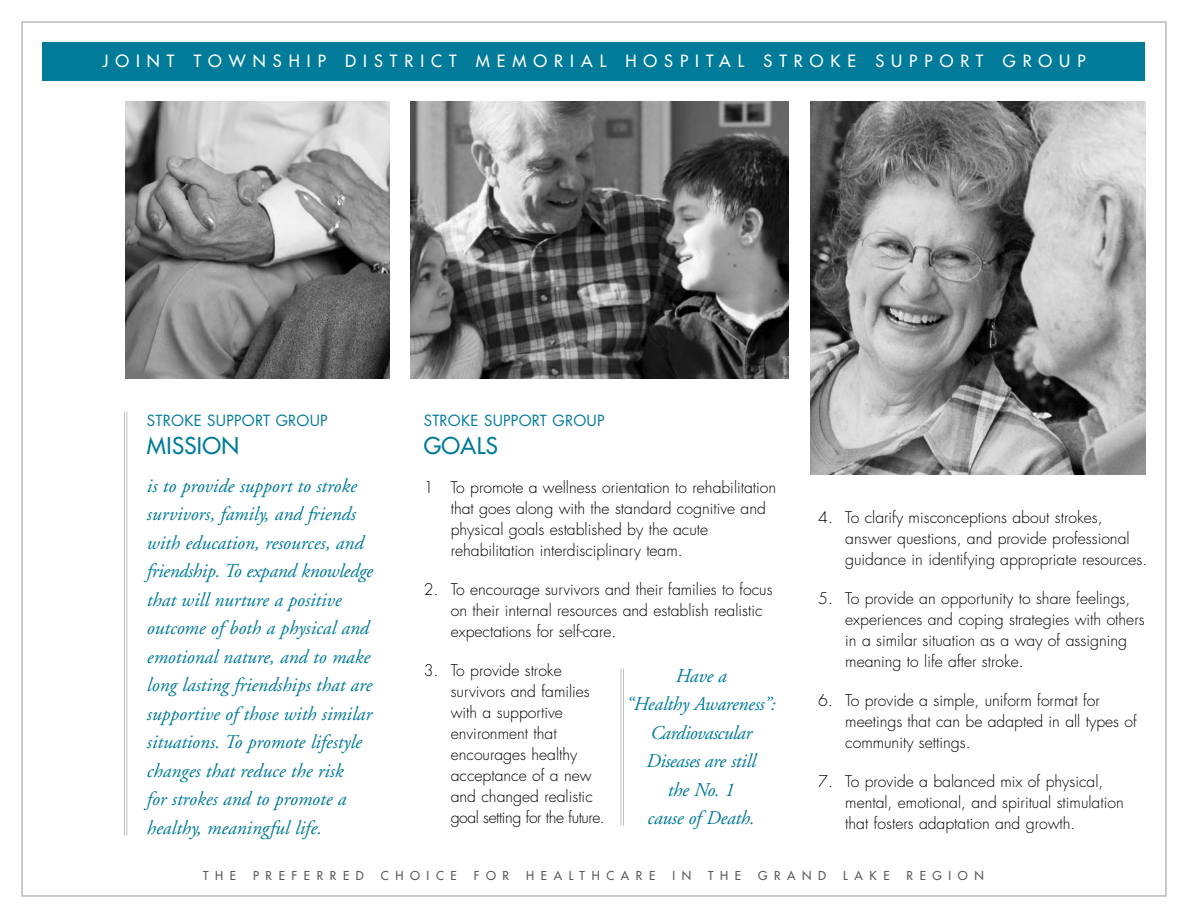
<style>
.page{position:relative;width:1188px;height:918px;background:#fff}
.page>*{position:absolute;margin:0;border:0;box-sizing:border-box;transform-origin:0 0}
.t1{font:22.5px "Futura";letter-spacing:.015em;color:#007b9a}
.t2{font:italic 19.5px/28.5px "Adobe Garamond";color:#007b9a}
.t3{font:16.5px "Futura";letter-spacing:.425em;color:#fff}
.t4{font:300 15.75px/21px "Futura";color:#000}
.t5{font:15px "Futura";letter-spacing:.015em;color:#007b9a}
.t6{font:12px "Futura";letter-spacing:.55em;color:#58595b}
</style>
<div class="page">
<div style="left:43px;top:42px;width:1102px;height:39px;background:#007b9a"></div>
<img style="left:810px;top:102px;width:336px;height:373px">
<hr style="left:127px;top:412px;width:1px;height:423px;background:#bcbdbf">
<hr style="left:124px;top:412px;width:1px;height:423px;background:#bcbdbf">
<hr style="left:623px;top:669px;width:1px;height:156px;background:#bcbdbf">
<hr style="left:621px;top:669px;width:1px;height:156px;background:#bcbdbf">
<img style="left:410px;top:102px;width:379px;height:276px">
<img style="left:126px;top:102px;width:263px;height:276px">
<p class="t3" style="left:102px;top:50px;width:70px">JO INT</p>
<p class="t3" style="left:194px;top:50px;width:15px">TO</p>
<p class="t3" style="left:229px;top:50px;width:226px">WNSHIP DIST RICT</p>
<p class="t3" style="left:476px;top:50px;width:55px">MEMO</p>
<p class="t3" style="left:554px;top:50px;width:427px">RIAL HO SPIT AL ST RO KE SUPPO RT</p>
<p class="t3" style="left:1003px;top:50px;width:84px">GRO UP</p>
<p class="t5" style="left:147px;top:410px;width:182px">STROKE SUPPORT GROUP</p>
<h1 class="t1" style="left:147px;top:431px;width:94px">MISSION</h1>
<p class="t2" style="left:147px;top:472px;width:227px">is to provide support to stroke survivors, family, and friends with education, resources, and friendship. To expand knowledge that will nurture a positive outcome of both a physical and emotional nature, and to make long lasting friendships that are supportive of those with similar situations. To promote lifestyle changes that reduce the risk<br>for strokes and to promote a healthy, meaningful life.</p>
<p class="t5" style="left:424px;top:410px;width:182px">STROKE SUPPORT GROUP</p>
<h1 class="t1" style="left:424px;top:431px;width:76px">GOALS</h1>
<p class="t4" style="left:451px;top:477px;width:327px;text-indent:-27px">1 To promote a wellness orientation to rehabilitation that goes along with the standard cognitive and physical goals established by the acute rehabilitation interdisciplinary team.</p>
<p class="t4" style="left:451px;top:579px;width:323px;text-indent:-27px">2. To encourage survivors and their families to focus on their internal resources and establish realistic expectations for self-care.</p>
<p class="t4" style="left:451px;top:660px;width:156px;text-indent:-27px">3. To provide stroke survivors and families with a supportive environment that encourages healthy acceptance of a new and changed realistic goal setting for the future.</p>
<p class="t2" style="left:627px;top:662px;width:151px;text-align:center">Have a<br>“Healthy Awareness”:<br>Cardiovascular<br>Diseases are still<br>the No. 1<br>cause of Death.</p>
<p class="t4" style="left:845px;top:507px;width:303px;text-indent:-27px">4. To clarify misconceptions about strokes, answer questions, and provide professional guidance in identifying appropriate resources.</p>
<p class="t4" style="left:845px;top:588px;width:301px;text-indent:-27px">5. To provide an opportunity to share feelings, experiences and coping strategies with others in a similar situation as a way of assigning meaning to life after stroke.</p>
<p class="t4" style="left:845px;top:690px;width:293px;text-indent:-27px">6. To provide a simple, uniform format for meetings that can be adapted in all types of community settings.</p>
<p class="t4" style="left:845px;top:771px;width:280px;text-indent:-27px">7. To provide a balanced mix of physical, mental, emotional, and spiritual stimulation that fosters adaptation and growth.</p>
<p class="t6" style="left:203px;top:868px;width:35px">THE</p>
<p class="t6" style="left:253px;top:868px;width:112px">PREFERRED</p>
<p class="t6" style="left:381px;top:868px;width:77px">CHO ICE</p>
<p class="t6" style="left:474px;top:868px;width:37px">FO R</p>
<p class="t6" style="left:526px;top:868px;width:131px">HEALT HCARE</p>
<p class="t6" style="left:672px;top:868px;width:20px">I N</p>
<p class="t6" style="left:708px;top:868px;width:35px">THE</p>
<p class="t6" style="left:758px;top:868px;width:70px">GRAND</p>
<p class="t6" style="left:843px;top:868px;width:48px">LAKE</p>
<p class="t6" style="left:907px;top:868px;width:79px">REGIO N</p>
</div>
